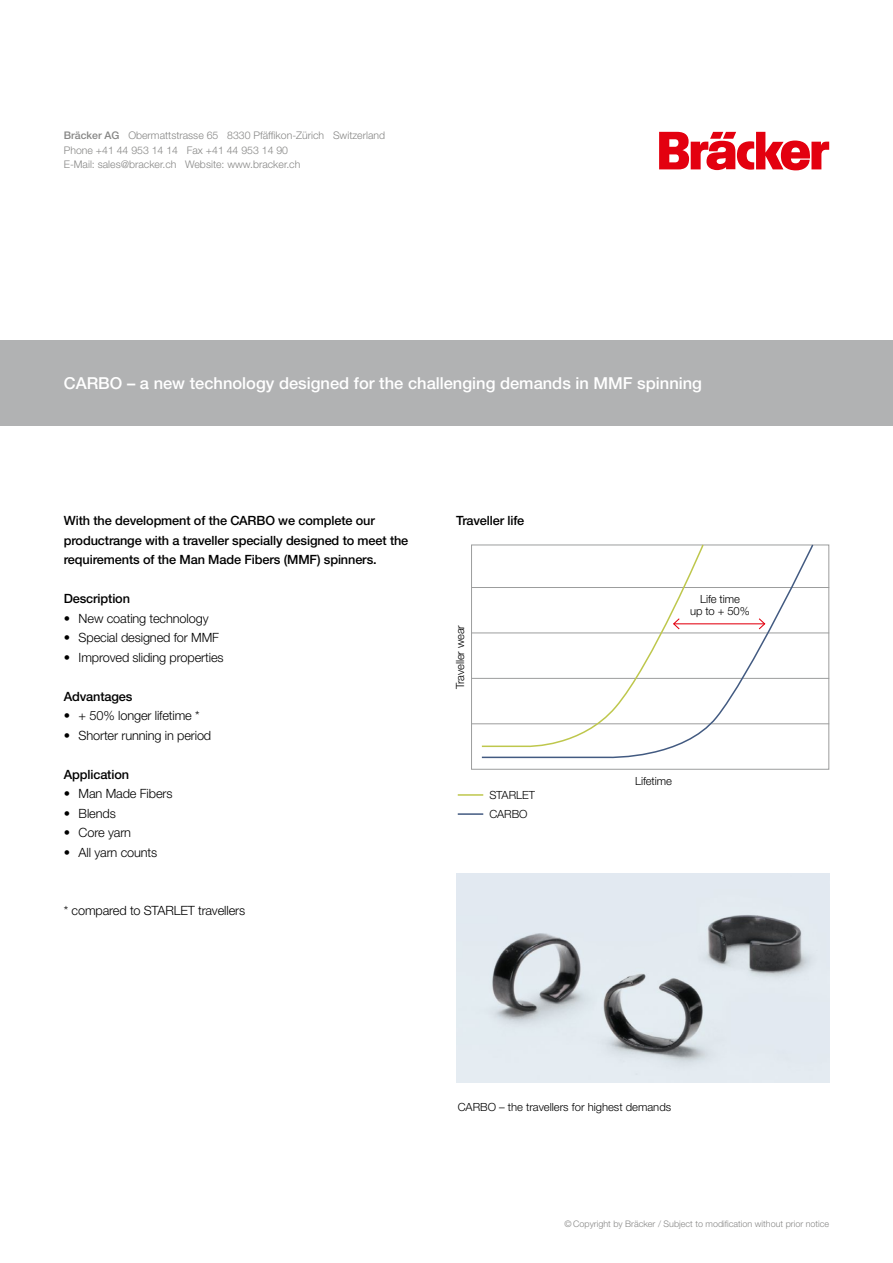
<style>
.page{position:relative;width:893px;height:1263px;background:#fff}
.page>*{position:absolute;margin:0;border:0;box-sizing:border-box;transform-origin:0 0}
.t1{font:500 16.5px "Helvetica Neue LT Pro";color:#fff}
.t2{font:300 12.75px "Helvetica Neue LTW1 G";letter-spacing:-.01em;color:#000}
.t3{font:500 12.75px/19.5px "Helvetica Neue LTW1 G";letter-spacing:-.01em;color:#000}
.t4{font:300 11.25px/12.8px "Helvetica Neue LTW1 G";color:#000;text-align:center}
.t5{font:300 10.5px/14.2px "Helvetica Neue LT Pro";color:#878786}
.t6{font:300 9px "Helvetica Neue LT Pro";color:#878786}
.s1{font-weight:500}
</style>
<div class="page">
<svg style="left:659px;top:132px;width:170px;height:38px"></svg>
<div style="left:0;top:340px;width:893px;height:85px;background:#b1b2b3"></div>
<img style="left:456px;top:874px;width:373px;height:209px">
<div style="left:471px;top:545px;width:358px;height:225px;border:1px solid #9c9d9d"></div>
<hr style="left:471px;top:587px;width:358px;height:1px;background:#9c9d9d">
<hr style="left:471px;top:632px;width:358px;height:1px;background:#9c9d9d">
<hr style="left:471px;top:678px;width:358px;height:1px;background:#9c9d9d">
<hr style="left:471px;top:723px;width:358px;height:1px;background:#9c9d9d">
<svg style="left:480px;top:544px;width:334px;height:215px"></svg>
<hr style="left:458px;top:813px;width:25px;height:2px;background:#425a81">
<hr style="left:458px;top:794px;width:25px;height:2px;background:#bec74c">
<p class="t5" style="left:64px;top:128px;width:323px"><span class="s1">Bräcker AG</span> Obermattstrasse 65 8330 Pfäffikon-Zürich Switzerland<br>Phone +41 44 953 14 14 Fax +41 44 953 14 90<br>E-Mail: sales@bracker.ch Website: www.bracker.ch</p>
<p class="t1" style="left:64px;top:373px;width:640px">CARBO – a new technology designed for the challenging demands in MMF spinning</p>
<p class="t3" style="left:64px;top:511px;width:346px">With the development of the CARBO we complete our productrange with a traveller specially designed to meet the requirements of the Man Made Fibers (MMF) spinners.</p>
<p class="t3" style="left:64px;top:589px;width:68px">Description</p>
<p class="t2" style="left:64px;top:611px;width:146px">• New coating technology</p>
<p class="t2" style="left:64px;top:630px;width:157px">• Special designed for MMF</p>
<p class="t2" style="left:64px;top:650px;width:161px">• Improved sliding properties</p>
<p class="t3" style="left:64px;top:687px;width:70px">Advantages</p>
<p class="t2" style="left:64px;top:708px;width:137px">• + 50% longer lifetime *</p>
<p class="t2" style="left:64px;top:728px;width:149px">• Shorter running in period</p>
<p class="t3" style="left:64px;top:765px;width:67px">Application</p>
<p class="t2" style="left:64px;top:786px;width:110px">• Man Made Fibers</p>
<p class="t2" style="left:64px;top:806px;width:54px">• Blends</p>
<p class="t2" style="left:64px;top:825px;width:69px">• Core yarn</p>
<p class="t2" style="left:64px;top:845px;width:95px">• All yarn counts</p>
<p class="t2" style="left:64px;top:903px;width:183px">* compared to STARLET travellers</p>
<p class="t3" style="left:456px;top:511px;width:70px">Traveller life</p>
<p class="t4" style="left:454px;top:689px;width:66px;rotate:-90deg">Traveller wear</p>
<p class="t4" style="left:489px;top:785px;width:47px;line-height:19.5px;text-align:left">STARLET<br>CARBO</p>
<p class="t4" style="left:690px;top:592px;width:61px">Life time<br>up to + 50%</p>
<p class="t4" style="left:635px;top:774px;width:38px">Lifetime</p>
<p class="t4" style="left:458px;top:1100px;width:215px">CARBO – the travellers for highest demands</p>
<p class="t6" style="left:564px;top:1218px;width:266px">© Copyright by Bräcker / Subject to modification without prior notice</p>
</div>
